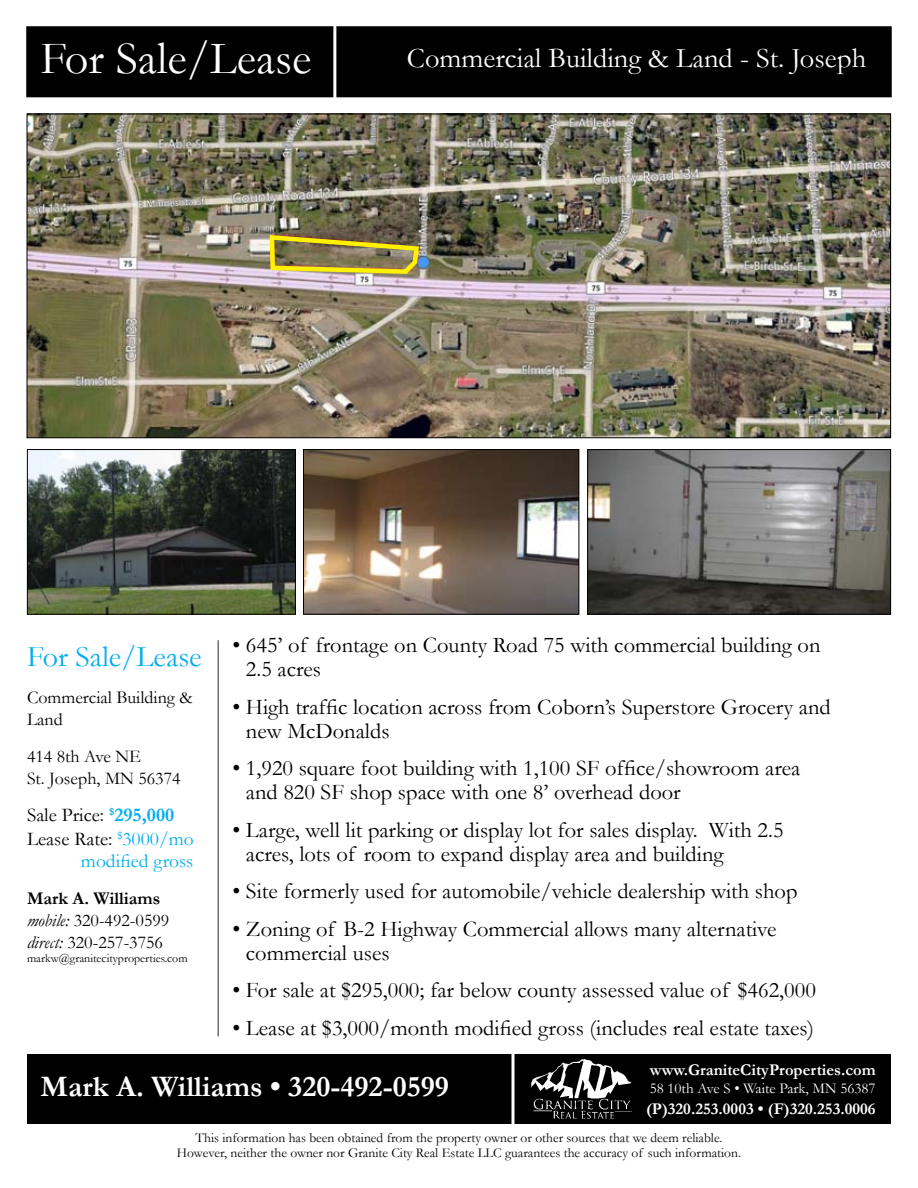
<style>
.page{position:relative;width:918px;height:1188px;background:#fff}
.page>*{position:absolute;margin:0;border:0;box-sizing:border-box;transform-origin:0 0}
.t1{font:46.5px "Garamond";color:#fff}
.t2{font:700 30px "Garamond";color:#fff}
.t3{font:30px "Garamond";color:#00adef}
.t4{font:28.5px "Garamond";color:#fff}
.t5{font:22.5px/24px "Garamond";color:#000}
.t6{font:19.5px/24px "Garamond";color:#000}
.t7{font:19.5px "Garamond";color:#00adef}
.t8{font:18px/21.6px "Garamond";color:#000}
.t9{font:700 16.5px "Garamond";color:#fff}
.t10{font:15px "Garamond";color:#fff}
.t11{font:13.5px/15px "Garamond";color:#000;text-align:center}
.t12{font:12px "Garamond";color:#000}
.s1{font-weight:700;color:#00adef}
.s2{color:#00adef}
.s3{font-weight:700}
.s4{font-style:italic}
</style>
<div class="page">
<div style="left:27px;top:27px;width:864px;height:70px;background:#000"></div>
<div style="left:26px;top:26px;width:866px;height:71px;border:2px solid #000"></div>
<hr style="left:333px;top:14px;width:3px;height:109px;background:#fff">
<div style="left:27px;top:1054px;width:864px;height:70px;background:#000"></div>
<img style="left:531px;top:1059px;width:101px;height:60px">
<hr style="left:512px;top:1030px;width:2px;height:98px;background:#fff">
<hr style="left:218px;top:640px;width:1px;height:396px;background:#6d6f71">
<img style="left:29px;top:116px;width:860px;height:320px">
<img style="left:589px;top:451px;width:300px;height:162px">
<div style="left:587px;top:449px;width:304px;height:166px;border:1px solid #000"></div>
<img style="left:29px;top:451px;width:265px;height:162px">
<div style="left:27px;top:449px;width:269px;height:166px;border:1px solid #000"></div>
<img style="left:305px;top:451px;width:272px;height:162px">
<div style="left:303px;top:449px;width:276px;height:166px;border:1px solid #000"></div>
<img style="left:267px;top:233px;width:154px;height:43px">
<h1 class="t1" style="left:40px;top:27px;width:272px">For Sale/Lease</h1>
<p class="t4" style="left:407px;top:39px;width:461px">Commercial Building &amp; Land - St. Joseph</p>
<h2 class="t3" style="left:27px;top:636px;width:176px">For Sale/Lease</h2>
<p class="t8" style="left:27px;top:686px;width:167px">Commercial Building &amp;<br>Land</p>
<p class="t8" style="left:27px;top:745px;width:155px">414 8th Ave NE<br>St. Joseph, MN 56374</p>
<p class="t6" style="left:27px;top:803px;width:168px">Sale Price: <sup>$</sup><span class="s1">295,000<br></span>Lease Rate: <sup>$</sup><span class="s2">3000/mo</span></p>
<p class="t7" style="left:81px;top:848px;width:114px">modified gross</p>
<p class="t8" style="left:27px;top:888px;width:144px"><span class="s3">Mark A. Williams </span><span class="s4">mobile:</span> 320-492-0599 <span class="s4">direct:</span> 320-257-3756</p>
<p class="t12" style="left:27px;top:950px;width:162px">markw@granitecityproperties.com</p>
<p class="t5" style="left:246px;top:633px;width:576px;text-indent:-14px">• 645’ of frontage on County Road 75 with commercial building on<br>2.5 acres</p>
<p class="t5" style="left:246px;top:694px;width:586px;text-indent:-14px">• High traffic location across from Coborn’s Superstore Grocery and new McDonalds</p>
<p class="t5" style="left:246px;top:756px;width:556px;text-indent:-14px">• 1,920 square foot building with 1,100 SF office/showroom area and 820 SF shop space with one 8’ overhead door</p>
<p class="t5" style="left:246px;top:817px;width:539px;text-indent:-14px">• Large, well lit parking or display lot for sales display. With 2.5 acres, lots of room to expand display area and building</p>
<p class="t5" style="left:232px;top:879px;width:567px">• Site formerly used for automobile/vehicle dealership with shop</p>
<p class="t5" style="left:246px;top:916px;width:532px;text-indent:-14px">• Zoning of B-2 Highway Commercial allows many alternative commercial uses</p>
<p class="t5" style="left:232px;top:978px;width:585px">• For sale at $295,000; far below county assessed value of $462,000</p>
<p class="t5" style="left:232px;top:1015px;width:583px">• Lease at $3,000/month modified gross (includes real estate taxes)</p>
<p class="t9" style="left:650px;top:1058px;width:227px">www.GraniteCityProperties.com</p>
<p class="t10" style="left:650px;top:1078px;width:227px">58 10th Ave S • Waite Park, MN 56387</p>
<p class="t9" style="left:646px;top:1097px;width:231px">(P)320.253.0003 • (F)320.253.0006</p>
<p class="t11" style="left:177px;top:1130px;width:566px">This information has been obtained from the property owner or other sources that we deem reliable.<br>However, neither the owner nor Granite City Real Estate LLC guarantees the accuracy of such information.</p>
<h2 class="t2" style="left:40px;top:1066px;width:410px">Mark A. Williams • 320-492-0599</h2>
</div>
